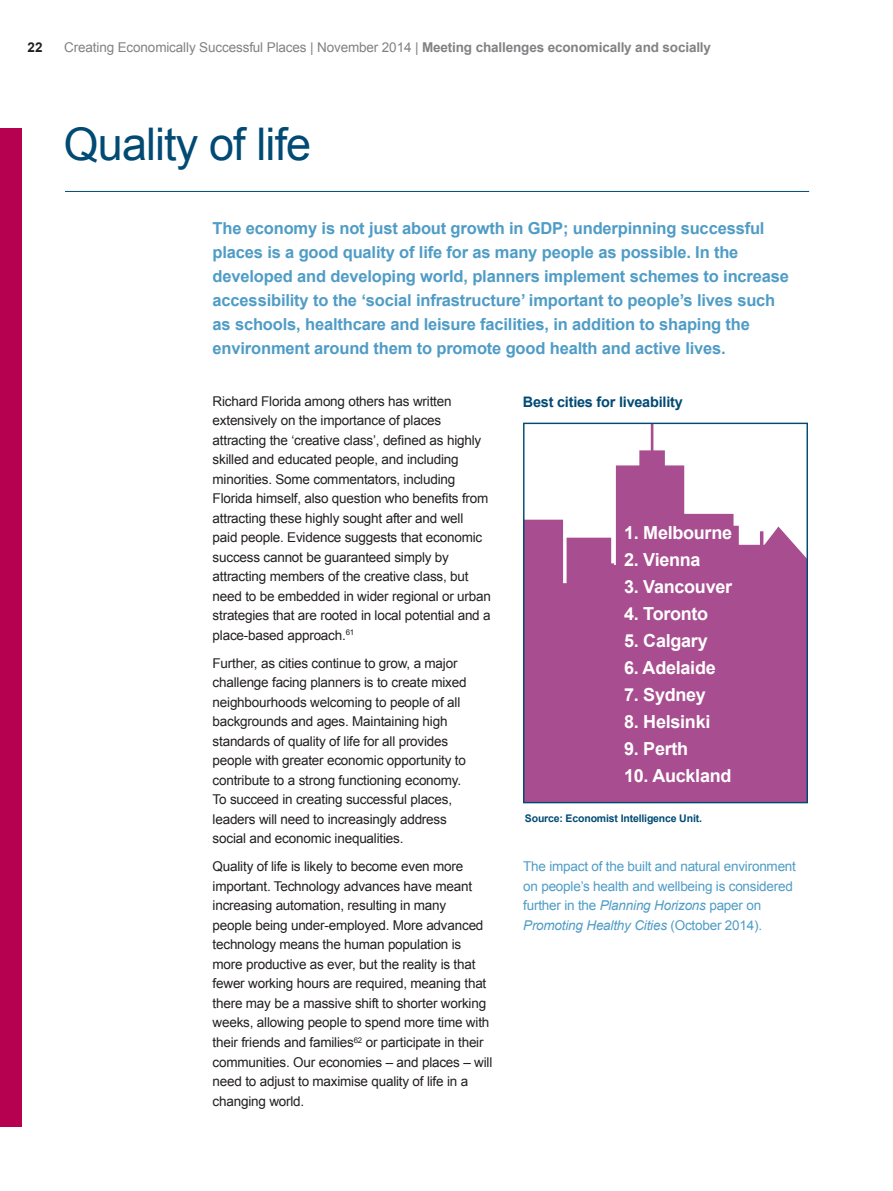
<style>
.page{position:relative;width:893px;height:1191px;background:#fff}
.page>*{position:absolute;margin:0;border:0;box-sizing:border-box;transform-origin:0 0}
.t1{font:45px "Arial";letter-spacing:-.02em;color:#004a73}
.t2{font:700 18px "Arial";letter-spacing:-.015em;color:#fff}
.t3{font:700 16.5px/24px "Arial";letter-spacing:-.01em;color:#4f9cc6}
.t4{font:700 14.4px "Arial";letter-spacing:-.015em;color:#004a73}
.t5{font:13.5px/19.5px "Arial";letter-spacing:-.015em;color:#231f20}
.t6{font:13.5px/19.5px "Arial";letter-spacing:-.015em;color:#4f9cc6}
.t7{font:13.5px "Arial";letter-spacing:-.01em;color:#808285}
.t8{font:700 13.5px "Arial";color:#231f20}
.t9{font:700 10.5px "Arial";letter-spacing:-.015em;color:#004a73}
.s1{font-weight:700}
.s2{font-style:italic}
</style>
<div class="page">
<div style="left:0;top:128px;width:21px;height:999px;background:#b60150"></div>
<hr style="left:65px;top:191px;width:744px;height:1px;background:#004a73">
<svg style="left:525px;top:424px;width:281px;height:309px;fill:#a84d90"></svg>
<div style="left:524px;top:733px;width:283px;height:69px;background:#a84d90"></div>
<div style="left:606px;top:577px;width:11px;height:24px;background:#a84d90"></div>
<div style="left:523px;top:422px;width:285px;height:381px;border:1px solid #004a73"></div>
<p class="t8" style="left:28px;top:39px;width:16px">22</p>
<p class="t7" style="left:64px;top:39px;width:648px">Creating Economically Successful Places | November 2014 | <span class="s1">Meeting challenges economically and socially</span></p>
<h1 class="t1" style="left:64px;top:115px;width:249px">Quality of life</h1>
<h4 class="t3" style="left:213px;top:217px;width:578px">The economy is not just about growth in GDP; underpinning successful places is a good quality of life for as many people as possible. In the developed and developing world, planners implement schemes to increase accessibility to the ‘social infrastructure’ important to people’s lives such as schools, healthcare and leisure facilities, in addition to shaping the environment around them to promote good health and active lives.</h4>
<p class="t5" style="left:213px;top:391px;width:280px">Richard Florida among others has written extensively on the importance of places attracting the ‘creative class’, defined as highly skilled and educated people, and including minorities. Some commentators, including Florida himself, also question who benefits from attracting these highly sought after and well paid people. Evidence suggests that economic success cannot be guaranteed simply by attracting members of the creative class, but need to be embedded in wider regional or urban strategies that are rooted in local potential and a place-based approach.<sup>61</sup></p>
<p class="t5" style="left:213px;top:653px;width:255px">Further, as cities continue to grow, a major challenge facing planners is to create mixed neighbourhoods welcoming to people of all backgrounds and ages. Maintaining high standards of quality of life for all provides people with greater economic opportunity to contribute to a strong functioning economy.<br>To succeed in creating successful places, leaders will need to increasingly address social and economic inequalities.</p>
<p class="t5" style="left:213px;top:857px;width:281px">Quality of life is likely to become even more important. Technology advances have meant increasing automation, resulting in many<br>people being under-employed. More advanced technology means the human population is more productive as ever, but the reality is that fewer working hours are required, meaning that there may be a massive shift to shorter working weeks, allowing people to spend more time with their friends and families<sup>62</sup> or participate in their communities. Our economies – and places – will need to adjust to maximise quality of life in a changing world.</p>
<h3 class="t4" style="left:523px;top:392px;width:161px">Best cities for liveability</h3>
<p class="t2" style="left:624px;top:520px;width:110px">1. Melbourne</p>
<p class="t2" style="left:624px;top:547px;width:78px">2. Vienna</p>
<p class="t2" style="left:624px;top:574px;width:110px">3. Vancouver</p>
<p class="t2" style="left:624px;top:601px;width:86px">4. Toronto</p>
<p class="t2" style="left:624px;top:628px;width:85px">5. Calgary</p>
<p class="t2" style="left:624px;top:655px;width:93px">6. Adelaide</p>
<p class="t2" style="left:624px;top:682px;width:83px">7. Sydney</p>
<p class="t2" style="left:624px;top:709px;width:88px">8. Helsinki</p>
<p class="t2" style="left:624px;top:736px;width:66px">9. Perth</p>
<p class="t2" style="left:624px;top:763px;width:109px">10. Auckland</p>
<p class="t9" style="left:525px;top:811px;width:179px">Source: Economist Intelligence Unit.</p>
<p class="t6" style="left:523px;top:857px;width:274px">The impact of the built and natural environment on people’s health and wellbeing is considered further in the <span class="s2">Planning Horizons</span> paper on <span class="s2">Promoting Healthy Cities</span> (October 2014).</p>
</div>
